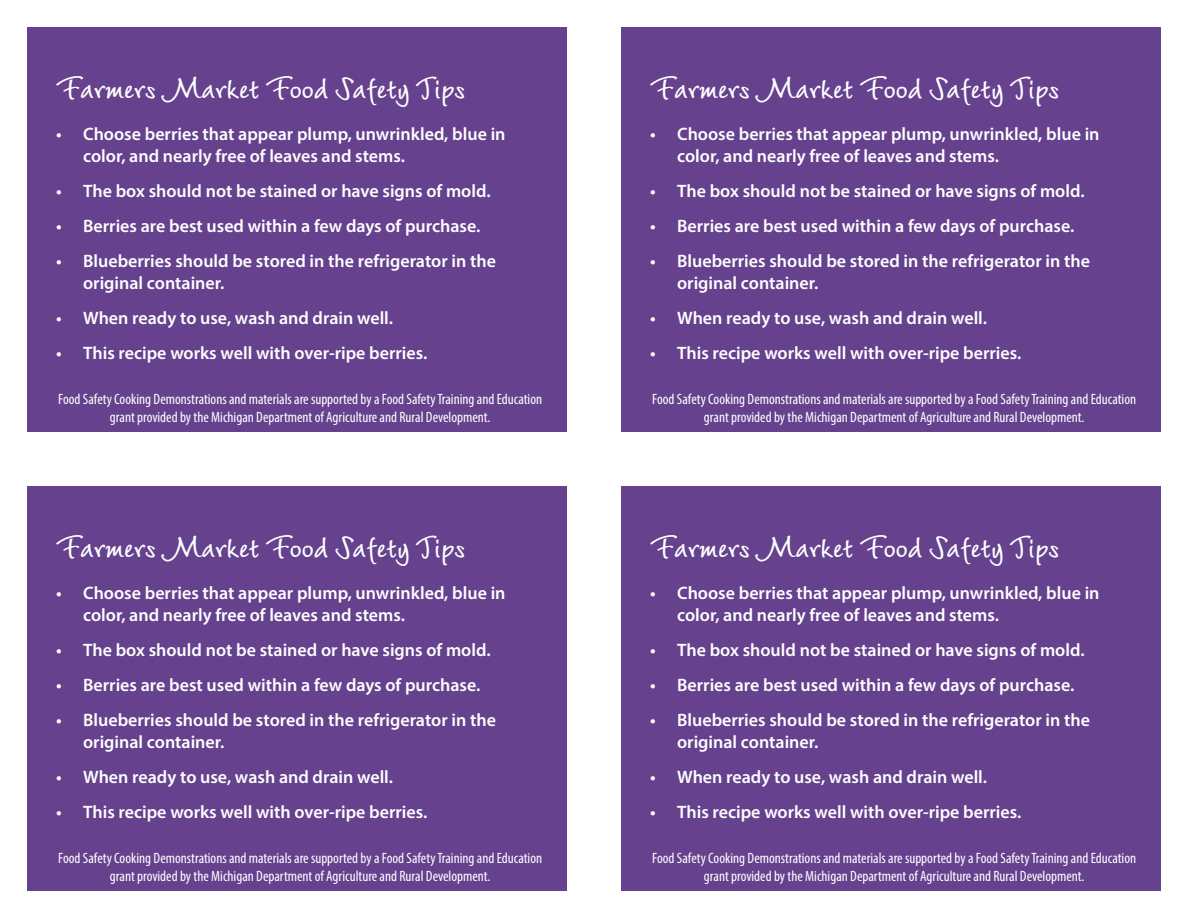
<style>
.page{position:relative;width:1188px;height:918px;background:#fff}
.page>*{position:absolute;margin:0;border:0;box-sizing:border-box;transform-origin:0 0}
.t1{font:700 36px "LT Wiesbaden Swing";color:#fff}
.t2{font:600 18px/21.6px "Myriad Pro";color:#fff}
.t3{font:condensed 15px/18px "Myriad Pro";color:#fff;text-align:center}
</style>
<div class="page">
<div style="left:27px;top:27px;width:540px;height:405px;background:#65418e"></div>
<div style="left:621px;top:27px;width:540px;height:405px;background:#65418e"></div>
<div style="left:27px;top:486px;width:540px;height:405px;background:#65418e"></div>
<div style="left:621px;top:486px;width:540px;height:405px;background:#65418e"></div>
<p class="t1" style="left:56px;top:64px;width:411px">Farmers Market Food Safety Tips</p>
<p class="t2" style="left:83px;top:123px;width:424px;text-indent:-27px">• Choose berries that appear plump, unwrinkled, blue in color, and nearly free of leaves and stems.</p>
<p class="t2" style="left:56px;top:179px;width:436px">• The box should not be stained or have signs of mold.</p>
<p class="t2" style="left:56px;top:215px;width:426px">• Berries are best used within a few days of purchase.</p>
<p class="t2" style="left:83px;top:250px;width:414px;text-indent:-27px">• Blueberries should be stored in the refrigerator in the original container.</p>
<p class="t2" style="left:56px;top:306px;width:338px">• When ready to use, wash and drain well.</p>
<p class="t2" style="left:56px;top:341px;width:373px">• This recipe works well with over-ripe berries.</p>
<p class="t3" style="left:58px;top:390px;width:485px">Food Safety Cooking Demonstrations and materials are supported by a Food Safety Training and Education grant provided by the Michigan Department of Agriculture and Rural Development.</p>
<p class="t1" style="left:56px;top:523px;width:411px">Farmers Market Food Safety Tips</p>
<p class="t2" style="left:83px;top:582px;width:424px;text-indent:-27px">• Choose berries that appear plump, unwrinkled, blue in color, and nearly free of leaves and stems.</p>
<p class="t2" style="left:56px;top:638px;width:436px">• The box should not be stained or have signs of mold.</p>
<p class="t2" style="left:56px;top:674px;width:426px">• Berries are best used within a few days of purchase.</p>
<p class="t2" style="left:83px;top:709px;width:414px;text-indent:-27px">• Blueberries should be stored in the refrigerator in the original container.</p>
<p class="t2" style="left:56px;top:765px;width:338px">• When ready to use, wash and drain well.</p>
<p class="t2" style="left:56px;top:800px;width:373px">• This recipe works well with over-ripe berries.</p>
<p class="t3" style="left:58px;top:849px;width:485px">Food Safety Cooking Demonstrations and materials are supported by a Food Safety Training and Education grant provided by the Michigan Department of Agriculture and Rural Development.</p>
<p class="t1" style="left:650px;top:64px;width:411px">Farmers Market Food Safety Tips</p>
<p class="t2" style="left:677px;top:123px;width:424px;text-indent:-27px">• Choose berries that appear plump, unwrinkled, blue in color, and nearly free of leaves and stems.</p>
<p class="t2" style="left:650px;top:179px;width:436px">• The box should not be stained or have signs of mold.</p>
<p class="t2" style="left:650px;top:215px;width:426px">• Berries are best used within a few days of purchase.</p>
<p class="t2" style="left:677px;top:250px;width:414px;text-indent:-27px">• Blueberries should be stored in the refrigerator in the original container.</p>
<p class="t2" style="left:650px;top:306px;width:338px">• When ready to use, wash and drain well.</p>
<p class="t2" style="left:650px;top:341px;width:373px">• This recipe works well with over-ripe berries.</p>
<p class="t3" style="left:652px;top:390px;width:485px">Food Safety Cooking Demonstrations and materials are supported by a Food Safety Training and Education grant provided by the Michigan Department of Agriculture and Rural Development.</p>
<p class="t1" style="left:650px;top:523px;width:411px">Farmers Market Food Safety Tips</p>
<p class="t2" style="left:677px;top:582px;width:424px;text-indent:-27px">• Choose berries that appear plump, unwrinkled, blue in color, and nearly free of leaves and stems.</p>
<p class="t2" style="left:650px;top:638px;width:436px">• The box should not be stained or have signs of mold.</p>
<p class="t2" style="left:650px;top:674px;width:426px">• Berries are best used within a few days of purchase.</p>
<p class="t2" style="left:677px;top:709px;width:414px;text-indent:-27px">• Blueberries should be stored in the refrigerator in the original container.</p>
<p class="t2" style="left:650px;top:765px;width:338px">• When ready to use, wash and drain well.</p>
<p class="t2" style="left:650px;top:800px;width:373px">• This recipe works well with over-ripe berries.</p>
<p class="t3" style="left:652px;top:849px;width:485px">Food Safety Cooking Demonstrations and materials are supported by a Food Safety Training and Education grant provided by the Michigan Department of Agriculture and Rural Development.</p>
</div>
